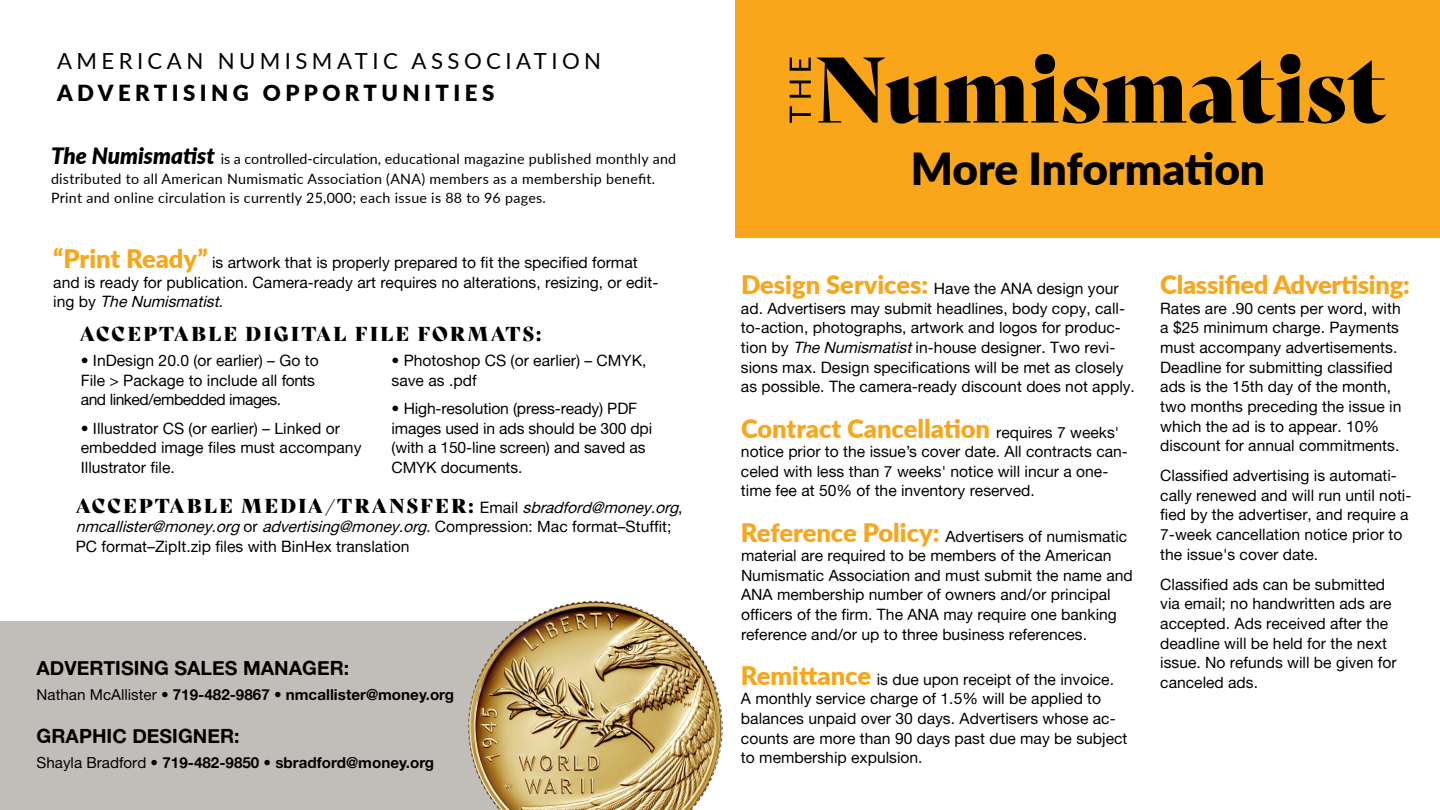
<style>
.page{position:relative;width:1440px;height:810px;background:#fff}
.page>*{position:absolute;margin:0;border:0;box-sizing:border-box;transform-origin:0 0}
.t1{font:900 44.1px "Lato";letter-spacing:-.01em;color:#000}
.t2{font:900 25.5px "Lato";letter-spacing:-.01em;color:#faa61a}
.t3{font:22.2px "Lato";letter-spacing:.2em;color:#000}
.t4{font:900 22.2px "Lato";letter-spacing:.2em;color:#000}
.t5{font:19.58px "Bely Display";letter-spacing:.1em;color:#000}
.t6{font:19.58px "Alte Haas Grotesk Bold";color:#000}
.t7{font:15.67px/19.6px "Alte Haas Grotesk";color:#000}
.t8{font:15.23px "Alte Haas Grotesk Bold";color:#000}
.t9{font:14.25px/19.5px "Lato";letter-spacing:.02em;color:#000}
.s1{font-weight:900;font-style:italic;font-size:22.5px}
.s2{font-family:"Lato";font-weight:900;font-size:25.5px;color:#faa61a}
.s3{font-style:italic}
.s4{font-family:"Alte Haas Grotesk";font-size:15.67px}
.s5{font-family:"Alte Haas Grotesk";font-style:italic;font-size:15.67px}
.s6{font-family:"Alte Haas Grotesk"}
.s7{font-family:"Alte Haas Grotesk";font-weight:400;font-size:15.67px;color:#000}
</style>
<div class="page">
<div style="left:0;top:621px;width:640px;height:189px;background:#c1beba"></div>
<div style="left:736px;top:0;width:704px;height:238px;background:#faa61a"></div>
<svg style="left:790px;top:54px;width:596px;height:70px"></svg>
<img style="left:468px;top:600px;width:255px;height:210px">
<h3 class="t3" style="left:57px;top:45px;width:546px">AMERICAN NUMISMATIC ASSOCIATION</h3>
<h3 class="t4" style="left:57px;top:76px;width:439px">ADVERTISING OPPORTUNITIES</h3>
<p class="t9" style="left:51px;top:149px;width:627px"><span class="s1">The Numismatist</span> is a controlled-circulation, educational magazine published monthly and distributed to all American Numismatic Association (ANA) members as a membership benefit.<br>Print and online circulation is currently 25,000; each issue is 88 to 96 pages.</p>
<h1 class="t1" style="left:911px;top:135px;width:356px">More Information</h1>
<p class="t7" style="left:53px;top:253px;width:607px"><span class="s2">“Print Ready”</span> is artwork that is properly prepared to fit the specified format and is ready for publication. Camera-ready art requires no alterations, resizing, or edit&shy;i n g b y <span class="s3">The Numismatist.</span></p>
<p class="t5" style="left:80px;top:318px;width:463px">ACCEPTABLE DIGITAL FILE FORMATS:</p>
<p class="t7" style="left:81px;top:351px;width:239px">• InDesign 20.0 (or earlier) – Go to<br>File &gt; Package to include all fonts and linked/embedded images.</p>
<p class="t7" style="left:81px;top:418px;width:282px">• Illustrator CS (or earlier) – Linked or embedded image files must accompany<br>Illustrator file.</p>
<p class="t7" style="left:392px;top:351px;width:257px">• Photoshop CS (or earlier) – CMYK, save as .pdf</p>
<p class="t7" style="left:392px;top:399px;width:262px">• High-resolution (press-ready) PDF images used in ads should be 300 dpi (with a 150-line screen) and saved as<br>CMYK documents.</p>
<p class="t5" style="left:76px;top:490px;width:609px">ACCEPTABLE MEDIA/TRANSFER: <span class="s4">Email</span> <span class="s5">sbradford@money.org</span><span class="s4">,</span></p>
<p class="t7" style="left:76px;top:517px;width:597px"><span class="s3">nmcallister@money.org</span>o r <span class="s3">advertising@money.org.</span>C o m p r e s s i o n : M a c f o r m a t – S t u f fi t ;<br>PC format–ZipIt.zip files with BinHex translation</p>
<p class="t6" style="left:37px;top:656px;width:314px">ADVERTISING SALES MANAGER:</p>
<p class="t8" style="left:37px;top:685px;width:419px"><span class="s6">Nathan McAllister •</span> 719-482-9867 • nmcallister@money.org</p>
<p class="t6" style="left:37px;top:724px;width:205px">GRAPHIC DESIGNER:</p>
<p class="t8" style="left:37px;top:753px;width:399px"><span class="s6">Shayla Bradford</span> • 719-482-9850 • sbradford@money.org</p>
<p class="t7" style="left:741px;top:279px;width:396px"><span class="s2">Design Services:</span> Have the ANA design your ad. Advertisers may submit headlines, body copy, call&shy;to-action, photographs, artwork and logos for produc&shy;tion by <span class="s3">The Numismatist</span>in-house designer. Two revi&shy;sions max. Design specifications will be met as closely as possible. The camera-ready discount does not apply.</p>
<h2 class="t2" style="left:741px;top:409px;width:380px">Contract Cancellation <span class="s7">requires 7 weeks'</span></h2>
<p class="t7" style="left:741px;top:442px;width:389px">notice prior to the issue’s cover date. All contracts can&shy;celed with less than 7 weeks' notice will incur a one&shy;time fee at 50% of the inventory reserved.</p>
<p class="t7" style="left:741px;top:526px;width:393px"><span class="s2">Reference Policy:</span> Advertisers of numismatic material are required to be members of the American Numismatic Association and must submit the name and ANA membership number of owners and/or principal officers of the firm. The ANA may require one banking reference and/or up to three business references.</p>
<p class="t7" style="left:741px;top:669px;width:388px"><span class="s2">Remittance</span> is due upon receipt of the invoice.<br>A monthly service charge of 1.5% will be applied to balances unpaid over 30 days. Advertisers whose ac&shy;counts are more than 90 days past due may be subject to membership expulsion.</p>
<h2 class="t2" style="left:1160px;top:266px;width:251px">Classified Advertising:</h2>
<p class="t7" style="left:1160px;top:298px;width:243px">Rates are .90 cents per word, with a $25 minimum charge. Payments must accompany advertisements.<br>Deadline for submitting classified ads is the 15th day of the month, two months preceding the issue in which the ad is to appear. 10% discount for annual commitments.</p>
<p class="t7" style="left:1160px;top:466px;width:253px">Classified advertising is automati&shy;cally renewed and will run until noti&shy;fied by the advertiser, and require a 7-week cancellation notice prior to the issue's cover date.</p>
<p class="t7" style="left:1160px;top:574px;width:238px">Classified ads can be submitted via email; no handwritten ads are accepted. Ads received after the deadline will be held for the next issue. No refunds will be given for canceled ads.</p>
</div>
